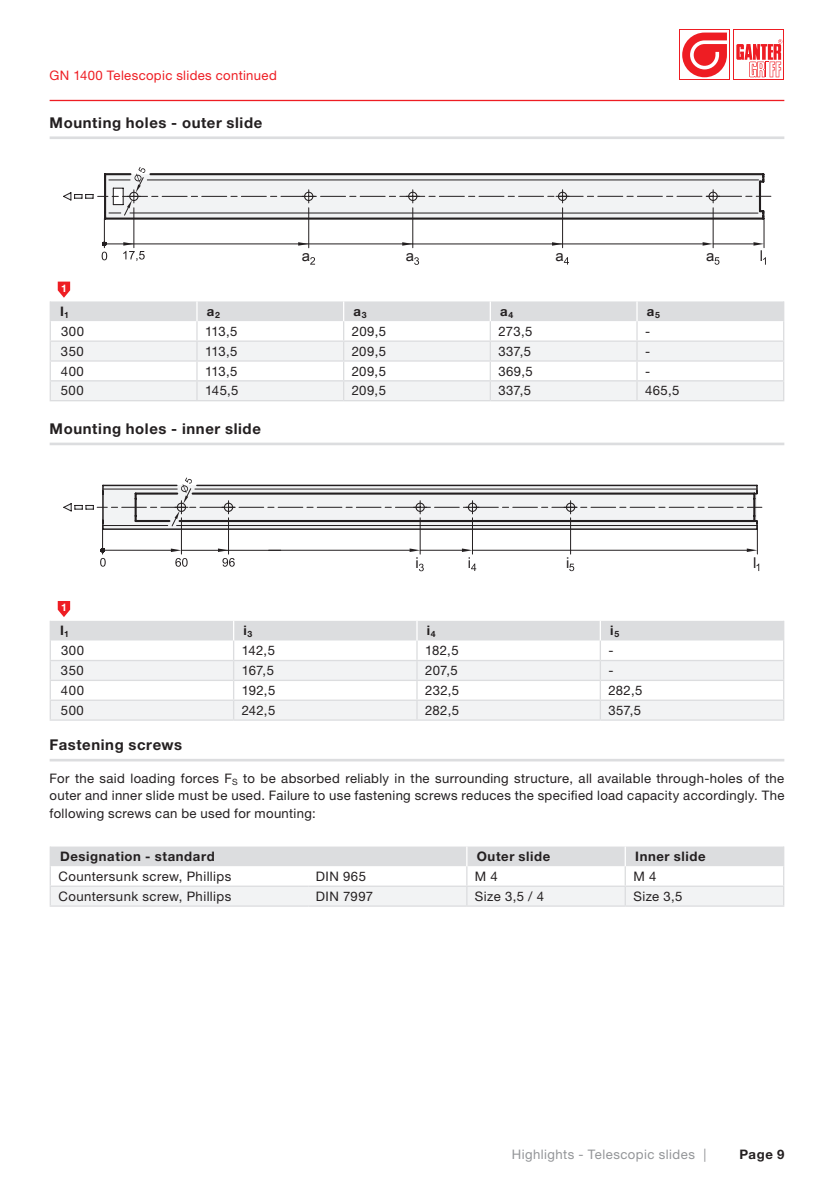
<style>
.page{position:relative;width:834px;height:1181px;background:#fff}
.page>*{position:absolute;margin:0;border:0;box-sizing:border-box;transform-origin:0 0}
.t1{font:700 14.88px "Helvetica Neue LTW1 G";letter-spacing:.04em;color:#231f20}
.t2{font:14.88px "Arial Unicode MS";color:#231f20}
.t3{font:13.12px/17.5px "Helvetica Neue LTW1 G";letter-spacing:.03em;color:#231f20;text-align:justify}
.t4{font:700 13.12px "Helvetica Neue LT Pro";letter-spacing:.045em;color:#231f20}
.t5{font:13.12px "Helvetica Neue LTW1 G";letter-spacing:.025em;color:#ee1d23}
.t6{font:13.12px "Helvetica Neue LTW1 G";letter-spacing:.035em;color:#939598}
.t7{font:700 13.12px "Helvetica Neue LTW1 G";color:#231f20}
.t8{font:700 10.5px "Helvetica Neue LTW1 G";color:#fff}
</style>
<div class="page">
<hr style="left:50px;top:100px;width:734px;height:1px;background:#ee1d23">
<div style="left:679px;top:30px;width:50px;height:50px;background:#ee1d23"></div>
<svg style="left:680px;top:30px;width:49px;height:49px"></svg>
<svg style="left:682px;top:33px;width:44px;height:44px"></svg>
<div style="left:733px;top:30px;width:51px;height:50px;background:#ee1d23"></div>
<div style="left:734px;top:30px;width:49px;height:49px;background:#fff"></div>
<svg style="left:736px;top:39px;width:46px;height:38px"></svg>
<hr style="left:50px;top:719px;width:183px;height:2px;background:#dcdddf">
<hr style="left:233px;top:719px;width:184px;height:2px;background:#dcdddf">
<hr style="left:417px;top:719px;width:183px;height:2px;background:#dcdddf">
<hr style="left:600px;top:719px;width:184px;height:2px;background:#dcdddf">
<svg style="left:50px;top:601px;width:734px;height:118px"></svg>
<svg style="left:63px;top:477px;width:698px;height:94px"></svg>
<svg style="left:63px;top:167px;width:707px;height:98px"></svg>
<hr style="left:147px;top:180px;width:611px;height:1px;background:#231f20">
<hr style="left:50px;top:400px;width:147px;height:1px;background:#dcdddf">
<hr style="left:197px;top:400px;width:146px;height:1px;background:#dcdddf">
<hr style="left:343px;top:400px;width:147px;height:1px;background:#dcdddf">
<hr style="left:490px;top:400px;width:147px;height:1px;background:#dcdddf">
<hr style="left:637px;top:400px;width:147px;height:1px;background:#dcdddf">
<svg style="left:50px;top:282px;width:734px;height:118px"></svg>
<hr style="left:50px;top:759px;width:734px;height:2px;background:#dcdddf">
<svg style="left:50px;top:846px;width:734px;height:59px"></svg>
<hr style="left:50px;top:905px;width:258px;height:1px;background:#dcdddf">
<hr style="left:308px;top:905px;width:159px;height:1px;background:#dcdddf">
<hr style="left:467px;top:905px;width:158px;height:1px;background:#dcdddf">
<hr style="left:625px;top:905px;width:159px;height:1px;background:#dcdddf">
<hr style="left:50px;top:136px;width:734px;height:3px;background:#dcdddf">
<hr style="left:50px;top:442px;width:734px;height:3px;background:#dcdddf">
<p class="t5" style="left:50px;top:67px;width:228px">GN 1400 Telescopic slides continued</p>
<p class="t1" style="left:50px;top:113px;width:214px">Mounting holes - outer slide</p>
<p class="t2" style="left:302px;top:245px;width:10px">a</p>
<p class="t2" style="left:406px;top:245px;width:10px">a</p>
<p class="t2" style="left:555px;top:245px;width:10px">a</p>
<p class="t2" style="left:706px;top:245px;width:10px">a</p>
<p class="t2" style="left:759px;top:245px;width:5px">l</p>
<p class="t8" style="left:61px;top:281px;width:7px">1</p>
<p class="t7" style="left:60px;top:303px;width:10px">I<sub>1</sub></p>
<p class="t7" style="left:207px;top:303px;width:14px">a<sub>2</sub></p>
<p class="t7" style="left:353px;top:303px;width:14px">a<sub>3</sub></p>
<p class="t7" style="left:500px;top:303px;width:14px">a<sub>4</sub></p>
<p class="t7" style="left:646px;top:303px;width:15px">a<sub>5</sub></p>
<p class="t3" style="left:61px;top:322px;width:25px">300</p>
<p class="t3" style="left:205px;top:322px;width:34px">113,5</p>
<p class="t3" style="left:351px;top:322px;width:36px">209,5</p>
<p class="t3" style="left:498px;top:322px;width:35px">273,5</p>
<p class="t3" style="left:645px;top:322px;width:7px">-</p>
<p class="t3" style="left:61px;top:342px;width:24px">350</p>
<p class="t3" style="left:205px;top:342px;width:34px">113,5</p>
<p class="t3" style="left:351px;top:342px;width:36px">209,5</p>
<p class="t3" style="left:498px;top:342px;width:34px">337,5</p>
<p class="t3" style="left:645px;top:342px;width:7px">-</p>
<p class="t3" style="left:61px;top:362px;width:25px">400</p>
<p class="t3" style="left:205px;top:362px;width:34px">113,5</p>
<p class="t3" style="left:351px;top:362px;width:36px">209,5</p>
<p class="t3" style="left:498px;top:362px;width:36px">369,5</p>
<p class="t3" style="left:645px;top:362px;width:7px">-</p>
<p class="t3" style="left:61px;top:382px;width:24px">500</p>
<p class="t3" style="left:205px;top:382px;width:35px">145,5</p>
<p class="t3" style="left:351px;top:382px;width:36px">209,5</p>
<p class="t3" style="left:498px;top:382px;width:34px">337,5</p>
<p class="t3" style="left:645px;top:382px;width:36px">465,5</p>
<p class="t1" style="left:50px;top:419px;width:213px">Mounting holes - inner slide</p>
<p class="t2" style="left:415px;top:551px;width:5px">i</p>
<p class="t2" style="left:467px;top:551px;width:5px">i</p>
<p class="t2" style="left:566px;top:551px;width:5px">i</p>
<p class="t2" style="left:753px;top:551px;width:5px">l</p>
<p class="t8" style="left:61px;top:601px;width:7px">1</p>
<p class="t7" style="left:60px;top:622px;width:10px">I<sub>1</sub></p>
<p class="t7" style="left:243px;top:622px;width:10px">i<sub>3</sub></p>
<p class="t7" style="left:427px;top:622px;width:10px">i<sub>4</sub></p>
<p class="t7" style="left:610px;top:622px;width:10px">i<sub>5</sub></p>
<p class="t3" style="left:61px;top:642px;width:25px">300</p>
<p class="t3" style="left:242px;top:642px;width:35px">142,5</p>
<p class="t3" style="left:425px;top:642px;width:35px">182,5</p>
<p class="t3" style="left:608px;top:642px;width:7px">-</p>
<p class="t3" style="left:61px;top:661px;width:24px">350</p>
<p class="t3" style="left:242px;top:661px;width:34px">167,5</p>
<p class="t3" style="left:425px;top:661px;width:34px">207,5</p>
<p class="t3" style="left:608px;top:661px;width:7px">-</p>
<p class="t3" style="left:61px;top:681px;width:25px">400</p>
<p class="t3" style="left:242px;top:681px;width:35px">192,5</p>
<p class="t3" style="left:425px;top:681px;width:36px">232,5</p>
<p class="t3" style="left:608px;top:681px;width:35px">282,5</p>
<p class="t3" style="left:61px;top:701px;width:24px">500</p>
<p class="t3" style="left:242px;top:701px;width:35px">242,5</p>
<p class="t3" style="left:425px;top:701px;width:35px">282,5</p>
<p class="t3" style="left:608px;top:701px;width:34px">357,5</p>
<p class="t1" style="left:50px;top:735px;width:134px">Fastening screws</p>
<p class="t3" style="left:50px;top:769px;width:736px">For the said loading forces F<sub>S</sub> to be absorbed reliably in the surrounding structure, all available through-holes of the outer and inner slide must be used. Failure to use fastening screws reduces the specified load capacity accordingly. The following screws can be used for mounting:</p>
<p class="t4" style="left:60px;top:848px;width:156px">Designation - standard</p>
<p class="t4" style="left:476px;top:848px;width:75px">Outer slide</p>
<p class="t4" style="left:635px;top:848px;width:72px">Inner slide</p>
<p class="t3" style="left:58px;top:867px;width:174px">Countersunk screw, Phillips</p>
<p class="t3" style="left:316px;top:867px;width:52px">DIN 965</p>
<p class="t3" style="left:475px;top:867px;width:24px">M 4</p>
<p class="t3" style="left:633px;top:867px;width:24px">M 4</p>
<p class="t3" style="left:58px;top:887px;width:174px">Countersunk screw, Phillips</p>
<p class="t3" style="left:316px;top:887px;width:59px">DIN 7997</p>
<p class="t3" style="left:475px;top:887px;width:71px">Size 3,5 / 4</p>
<p class="t3" style="left:633px;top:887px;width:51px">Size 3,5</p>
<p class="t6" style="left:511px;top:1146px;width:196px">Highlights - Telescopic slides |</p>
<p class="t7" style="left:739px;top:1146px;width:46px">Page 9</p>
</div>
